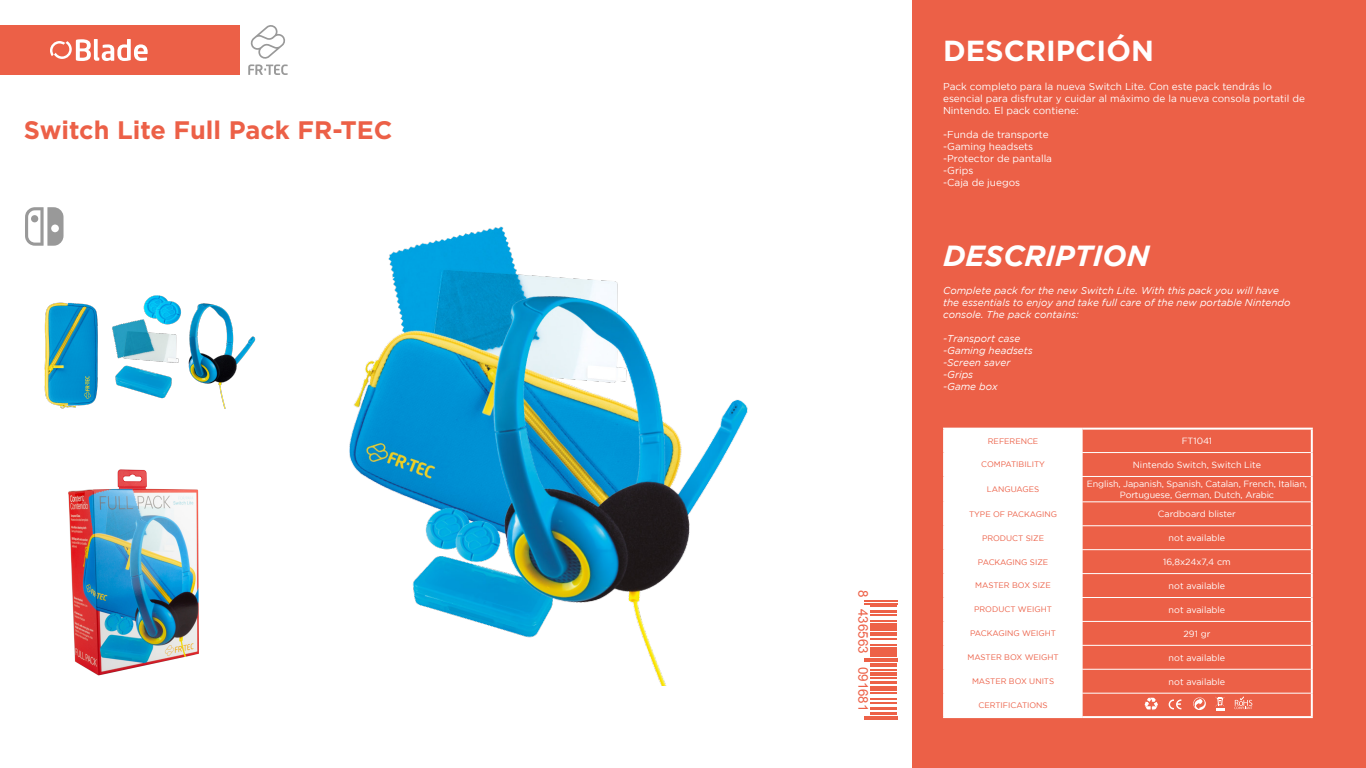
<style>
.page{position:relative;width:1366px;height:768px;background:#fff}
.page>*{position:absolute;margin:0;border:0;box-sizing:border-box;transform-origin:0 0}
.t1{font:italic 700 29px "Gotham";color:#fff}
.t2{font:700 29px "Gotham";color:#fff}
.t3{font:700 25.3px "Gotham";color:#ec6047}
.t4{font:13.4px "Arial";color:#ed6147}
.t5{font:10px/12px "Gotham";color:#fff}
.t6{font:italic 10px/12px "Gotham";color:#fff}
.t7{font:9px "Gotham";letter-spacing:-.01em;color:#fff}
.t8{font:8px "Gotham";color:#ec6047}
</style>
<div class="page">
<div style="left:0;top:25px;width:239px;height:50px;background:#ec6047"></div>
<svg style="left:50px;top:39px;width:98px;height:22px"></svg>
<div style="left:912px;top:0;width:454px;height:768px;background:#ec6047"></div>
<hr style="left:1082px;top:476px;width:229px;height:1px;background:#fff">
<hr style="left:1082px;top:502px;width:229px;height:1px;background:#fff">
<hr style="left:1082px;top:526px;width:229px;height:1px;background:#fff">
<hr style="left:1082px;top:549px;width:229px;height:1px;background:#fff">
<hr style="left:1082px;top:573px;width:229px;height:1px;background:#fff">
<hr style="left:1082px;top:597px;width:229px;height:1px;background:#fff">
<hr style="left:1082px;top:621px;width:229px;height:1px;background:#fff">
<hr style="left:1082px;top:645px;width:229px;height:1px;background:#fff">
<hr style="left:1082px;top:669px;width:229px;height:1px;background:#fff">
<hr style="left:1082px;top:693px;width:229px;height:1px;background:#fff">
<div style="left:945px;top:430px;width:138px;height:286px;background:#fff"></div>
<hr style="left:943px;top:428px;width:139px;height:2px;background:#fff">
<hr style="left:943px;top:430px;width:2px;height:23px;background:#fff">
<hr style="left:1082px;top:428px;width:231px;height:2px;background:#fff">
<hr style="left:1311px;top:430px;width:2px;height:23px;background:#fff">
<hr style="left:943px;top:453px;width:2px;height:23px;background:#fff">
<hr style="left:1311px;top:453px;width:2px;height:23px;background:#fff">
<hr style="left:943px;top:476px;width:2px;height:26px;background:#fff">
<hr style="left:1311px;top:476px;width:2px;height:26px;background:#fff">
<hr style="left:943px;top:502px;width:2px;height:24px;background:#fff">
<hr style="left:1311px;top:502px;width:2px;height:24px;background:#fff">
<hr style="left:943px;top:526px;width:2px;height:24px;background:#fff">
<hr style="left:1311px;top:526px;width:2px;height:24px;background:#fff">
<hr style="left:943px;top:550px;width:2px;height:24px;background:#fff">
<hr style="left:1311px;top:550px;width:2px;height:24px;background:#fff">
<hr style="left:943px;top:574px;width:2px;height:24px;background:#fff">
<hr style="left:1311px;top:574px;width:2px;height:24px;background:#fff">
<hr style="left:943px;top:598px;width:2px;height:23px;background:#fff">
<hr style="left:1311px;top:598px;width:2px;height:23px;background:#fff">
<hr style="left:943px;top:621px;width:2px;height:24px;background:#fff">
<hr style="left:1311px;top:621px;width:2px;height:24px;background:#fff">
<hr style="left:943px;top:645px;width:2px;height:24px;background:#fff">
<hr style="left:1311px;top:645px;width:2px;height:24px;background:#fff">
<hr style="left:943px;top:669px;width:2px;height:24px;background:#fff">
<hr style="left:1311px;top:669px;width:2px;height:24px;background:#fff">
<hr style="left:943px;top:693px;width:2px;height:23px;background:#fff">
<hr style="left:1311px;top:693px;width:2px;height:23px;background:#fff">
<hr style="left:943px;top:716px;width:139px;height:2px;background:#fff">
<hr style="left:1082px;top:716px;width:231px;height:2px;background:#fff">
<hr style="left:945px;top:452px;width:137px;height:1px;background:#fff">
<hr style="left:1082px;top:452px;width:229px;height:1px;background:#fff">
<img style="left:68px;top:469px;width:131px;height:207px">
<img style="left:349px;top:226px;width:399px;height:460px">
<img style="left:44px;top:295px;width:212px;height:114px">
<svg style="left:1215px;top:693px;width:9px;height:17px"></svg>
<svg style="left:1169px;top:699px;width:12px;height:10px"></svg>
<svg style="left:1145px;top:698px;width:13px;height:12px"></svg>
<svg style="left:1193px;top:697px;width:13px;height:13px"></svg>
<svg style="left:1234px;top:696px;width:18px;height:13px"></svg>
<svg style="left:248px;top:25px;width:40px;height:50px"></svg>
<svg style="left:25px;top:207px;width:39px;height:39px"></svg>
<div style="left:31px;top:215px;width:7px;height:7px;background:#999;border-radius:50%"></div>
<hr style="left:864px;top:601px;width:33px;height:1px;background:#ed6147">
<hr style="left:864px;top:603px;width:33px;height:1px;background:#ed6147">
<svg style="left:871px;top:606px;width:26px;height:1px"></svg>
<hr style="left:871px;top:611px;width:26px;height:2px;background:#ed6147">
<hr style="left:871px;top:614px;width:26px;height:2px;background:#ed6147">
<svg style="left:871px;top:621px;width:26px;height:3px"></svg>
<div style="left:871px;top:626px;width:26px;height:5px;background:#ed6147"></div>
<hr style="left:871px;top:632px;width:26px;height:4px;background:#ed6147">
<svg style="left:871px;top:638px;width:26px;height:1px"></svg>
<hr style="left:871px;top:644px;width:26px;height:2px;background:#ed6147">
<svg style="left:871px;top:647px;width:26px;height:1px"></svg>
<div style="left:871px;top:649px;width:26px;height:6px;background:#ed6147"></div>
<svg style="left:871px;top:656px;width:26px;height:1px"></svg>
<hr style="left:864px;top:658px;width:33px;height:2px;background:#ed6147">
<hr style="left:864px;top:661px;width:33px;height:1px;background:#ed6147">
<hr style="left:871px;top:663px;width:26px;height:4px;background:#ed6147">
<svg style="left:871px;top:670px;width:26px;height:1px"></svg>
<hr style="left:871px;top:672px;width:26px;height:4px;background:#ed6147">
<svg style="left:871px;top:677px;width:26px;height:1px"></svg>
<hr style="left:871px;top:681px;width:26px;height:2px;background:#ed6147">
<hr style="left:871px;top:686px;width:26px;height:2px;background:#ed6147">
<svg style="left:871px;top:690px;width:26px;height:3px"></svg>
<hr style="left:871px;top:698px;width:26px;height:2px;background:#ed6147">
<svg style="left:871px;top:702px;width:26px;height:1px"></svg>
<hr style="left:871px;top:707px;width:26px;height:3px;background:#ed6147">
<hr style="left:871px;top:712px;width:26px;height:3px;background:#ed6147">
<hr style="left:864px;top:716px;width:33px;height:1px;background:#ed6147">
<hr style="left:864px;top:718px;width:33px;height:2px;background:#ed6147">
<p class="t3" style="left:24px;top:115px;width:370px">Switch Lite Full Pack FR-TEC</p>
<h3 class="t4" style="left:872px;top:590px;width:123px;rotate:90deg">8 436563 091681</h3>
<p class="t2" style="left:943px;top:34px;width:212px">DESCRIPCIÓN</p>
<p class="t5" style="left:943px;top:80px;width:363px">Pack completo para la nueva Switch Lite. Con este pack tendrás lo esencial para disfrutar y cuidar al máximo de la nueva consola portatil de<br>Nintendo. El pack contiene:</p>
<p class="t5" style="left:943px;top:128px;width:107px">-Funda de transporte</p>
<p class="t5" style="left:943px;top:140px;width:92px">-Gaming headsets</p>
<p class="t5" style="left:943px;top:152px;width:111px">-Protector de pantalla</p>
<p class="t5" style="left:943px;top:164px;width:32px">-Grips</p>
<p class="t5" style="left:943px;top:176px;width:79px">-Caja de juegos</p>
<p class="t1" style="left:943px;top:239px;width:208px">DESCRIPTION</p>
<p class="t6" style="left:943px;top:285px;width:349px">Complete pack for the new Switch Lite. With this pack you will have the essentials to enjoy and take full care of the new portable Nintendo console. The pack contains:</p>
<p class="t6" style="left:943px;top:333px;width:79px">-Transport case</p>
<p class="t6" style="left:943px;top:345px;width:91px">-Gaming headsets</p>
<p class="t6" style="left:943px;top:357px;width:69px">-Screen saver</p>
<p class="t6" style="left:943px;top:369px;width:32px">-Grips</p>
<p class="t6" style="left:943px;top:381px;width:56px">-Game box</p>
<p class="t8" style="left:988px;top:436px;width:52px">REFERENCE</p>
<p class="t7" style="left:1182px;top:436px;width:32px">FT1041</p>
<p class="t8" style="left:981px;top:460px;width:65px">COMPATIBILITY</p>
<p class="t7" style="left:1133px;top:460px;width:130px">Nintendo Switch, Switch Lite</p>
<p class="t8" style="left:987px;top:485px;width:54px">LANGUAGES</p>
<p class="t7" style="left:1087px;top:479px;width:222px">English, Japanish, Spanish, Catalan, French, Italian,</p>
<p class="t7" style="left:1120px;top:490px;width:156px">Portuguese, German, Dutch, Arabic</p>
<p class="t8" style="left:969px;top:509px;width:90px">TYPE OF PACKAGING</p>
<p class="t7" style="left:1158px;top:509px;width:79px">Cardboard blister</p>
<p class="t8" style="left:982px;top:533px;width:64px">PRODUCT SIZE</p>
<p class="t7" style="left:1169px;top:533px;width:58px">not available</p>
<p class="t8" style="left:978px;top:557px;width:72px">PACKAGING SIZE</p>
<p class="t7" style="left:1163px;top:557px;width:69px">16,8x24x7,4 cm</p>
<p class="t8" style="left:975px;top:581px;width:77px">MASTER BOX SIZE</p>
<p class="t7" style="left:1169px;top:581px;width:58px">not available</p>
<p class="t8" style="left:974px;top:605px;width:79px">PRODUCT WEIGHT</p>
<p class="t7" style="left:1169px;top:605px;width:58px">not available</p>
<p class="t8" style="left:970px;top:629px;width:88px">PACKAGING WEIGHT</p>
<p class="t7" style="left:1184px;top:629px;width:28px">291 gr</p>
<p class="t8" style="left:967px;top:653px;width:93px">MASTER BOX WEIGHT</p>
<p class="t7" style="left:1169px;top:652px;width:58px">not available</p>
<p class="t8" style="left:972px;top:677px;width:84px">MASTER BOX UNITS</p>
<p class="t7" style="left:1169px;top:676px;width:58px">not available</p>
<p class="t8" style="left:978px;top:701px;width:71px">CERTIFICATIONS</p>
</div>
